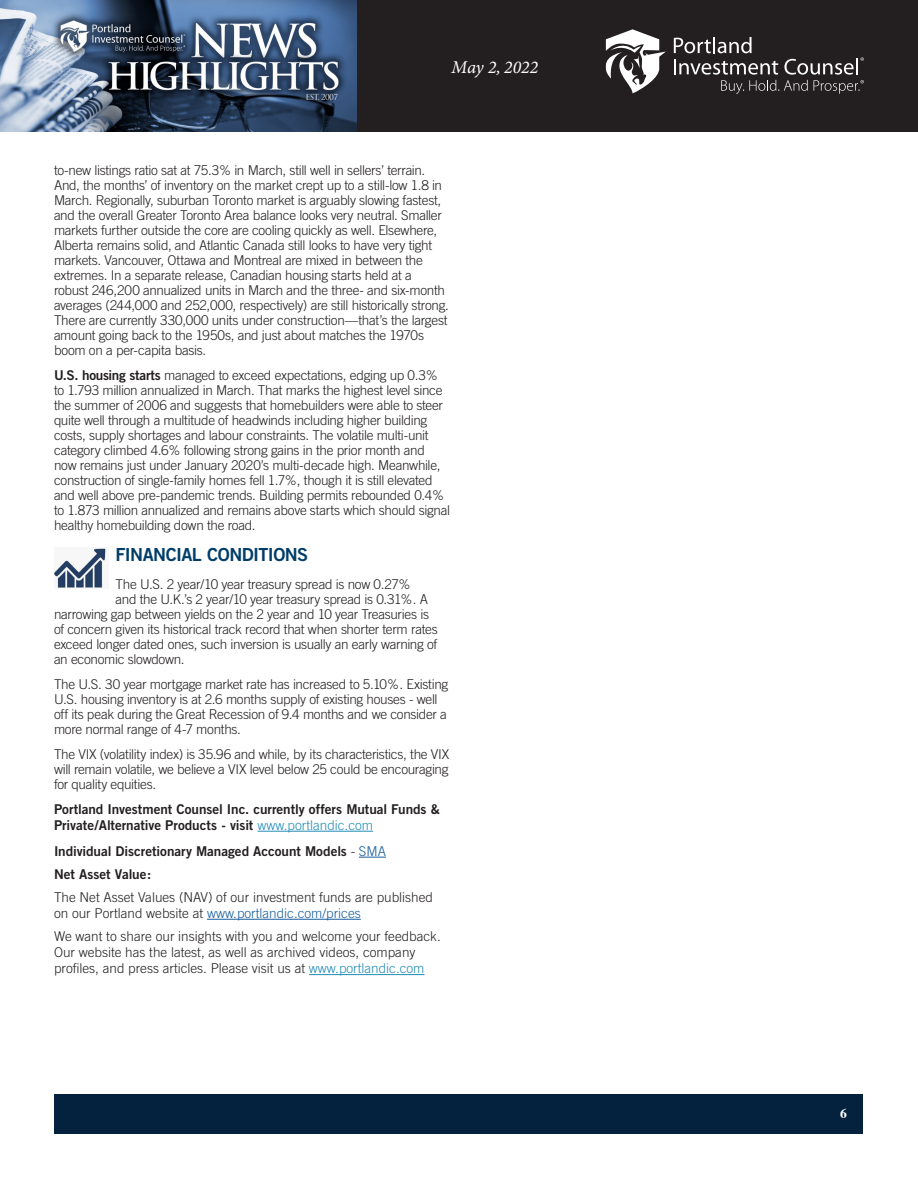
<style>
.page{position:relative;width:918px;height:1188px;background:#fff}
.page>*{position:absolute;margin:0;border:0;box-sizing:border-box;transform-origin:0 0}
.Article_-_Body{font:18px "Trade Gothic Bold Two";letter-spacing:-.03em;color:#003e69}
.t1{font:italic 18px "Minion Variable Concept";color:#fff}
.Article_-_Body-2{font:300 13.5px/15px "Trade Gothic";letter-spacing:-.02em;color:#231f20}
.Article_-_Body-3{font:300 13.5px/16.2px "Trade Gothic";color:#231f20}
.Article_-_Body-4{font:13.5px/16.2px "Trade Gothic Bold Two";letter-spacing:-.005em;color:#231f20}
.t2{font:700 13.5px "Times";color:#fff}
.s1{font-family:"Trade Gothic Bold Two";font-weight:400}
.s2{font-family:"Trade Gothic";font-weight:300;color:#218cb6}
.s3{font-family:"Trade Gothic";font-weight:300}
.s4{font-family:"Trade Gothic";font-weight:300;color:#175d9e}
.s5{color:#175d9e}
.s6{color:#218cb6}
</style>
<div class="page">
<div style="left:356px;top:0;width:562px;height:132px;background:#231f20"></div>
<img style="left:0;top:0;width:356px;height:132px">
<svg style="left:674px;top:37px;width:190px;height:57px"></svg>
<svg style="left:606px;top:29px;width:60px;height:64px"></svg>
<div style="left:55px;top:1094px;width:808px;height:39px;background:#04213e"></div>
<hr style="left:258px;top:831px;width:115px;height:1px;background:#218cb6">
<svg style="left:359px;top:857px;width:27px;height:1px"></svg>
<hr style="left:207px;top:919px;width:154px;height:1px;background:#175d9e">
<hr style="left:309px;top:974px;width:116px;height:1px;background:#218cb6">
<img style="left:54px;top:548px;width:52px;height:40px">
<h1 class="t1" style="left:452px;top:55px;width:88px">May 2, 2022</h1>
<p class="Article_-_Body-2" style="left:54px;top:162px;width:396px">to-new listings ratio sat at 75.3% in March, still well in sellers’ terrain.<br>And, the months’ of inventory on the market crept up to a still-low 1.8 in March. Regionally, suburban Toronto market is arguably slowing fastest, and the overall Greater Toronto Area balance looks very neutral. Smaller markets further outside the core are cooling quickly as well. Elsewhere, Alberta remains solid, and Atlantic Canada still looks to have very tight markets. Vancouver, Ottawa and Montreal are mixed in between the extremes. In a separate release, Canadian housing starts held at a robust 246,200 annualized units in March and the three- and six-month averages (244,000 and 252,000, respectively) are still historically strong.<br>There are currently 330,000 units under construction—that’s the largest amount going back to the 1950s, and just about matches the 1970s boom on a per-capita basis.</p>
<p class="Article_-_Body-2" style="left:54px;top:367px;width:398px"><span class="s1">U.S. housing starts</span> managed to exceed expectations, edging up 0.3% to 1.793 million annualized in March. That marks the highest level since the summer of 2006 and suggests that homebuilders were able to steer quite well through a multitude of headwinds including higher building costs, supply shortages and labour constraints. The volatile multi-unit category climbed 4.6% following strong gains in the prior month and now remains just under January 2020’s multi-decade high. Meanwhile, construction of single-family homes fell 1.7%, though it is still elevated and well above pre-pandemic trends. Building permits rebounded 0.4% to 1.873 million annualized and remains above starts which should signal healthy homebuilding down the road.</p>
<p class="Article_-_Body" style="left:116px;top:543px;width:194px">FINANCIAL CONDITIONS</p>
<p class="Article_-_Body-2" style="left:116px;top:577px;width:296px">The U.S. 2 year/10 year treasury spread is now 0.27%</p>
<p class="Article_-_Body-2" style="left:116px;top:592px;width:314px">and the U.K.’s 2 year/10 year treasury spread is 0.31%. A</p>
<p class="Article_-_Body-2" style="left:54px;top:607px;width:377px">narrowing gap between yields on the 2 year and 10 year Treasuries is</p>
<p class="Article_-_Body-2" style="left:54px;top:622px;width:385px">of concern given its historical track record that when shorter term rates</p>
<p class="Article_-_Body-2" style="left:54px;top:637px;width:385px">exceed longer dated ones, such inversion is usually an early warning of</p>
<p class="Article_-_Body-2" style="left:54px;top:652px;width:132px">an economic slowdown.</p>
<p class="Article_-_Body-2" style="left:54px;top:677px;width:396px">The U.S. 30 year mortgage market rate has increased to 5.10%. Existing U.S. housing inventory is at 2.6 months supply of existing houses - well off its peak during the Great Recession of 9.4 months and we consider a more normal range of 4-7 months.</p>
<p class="Article_-_Body-2" style="left:54px;top:746px;width:397px;text-align:justify">The VIX (volatility index) is 35.96 and while, by its characteristics, the VIX will remain volatile, we believe a VIX level below 25 could be encouraging for quality equities.</p>
<p class="Article_-_Body-4" style="left:54px;top:800px;width:387px">Portland Investment Counsel Inc. currently offers Mutual Funds &amp;<br>Private/Alternative Products - visit <span class="s2">www.portlandic.com</span></p>
<p class="Article_-_Body-4" style="left:54px;top:843px;width:333px">Individual Discretionary Managed Account Models <span class="s3">-</span> <span class="s4">SMA</span></p>
<p class="Article_-_Body-4" style="left:54px;top:866px;width:99px">Net Asset Value:</p>
<p class="Article_-_Body-3" style="left:54px;top:889px;width:381px">The Net Asset Values (NAV) of our investment funds are published on our Portland website at <span class="s5">www.portlandic.com/prices</span></p>
<p class="Article_-_Body-3" style="left:54px;top:928px;width:388px">We want to share our insights with you and welcome your feedback.<br>Our website has the latest, as well as archived videos, company profiles, and press articles. Please visit us at <span class="s6">www.portlandic.com</span></p>
<p class="t2" style="left:840px;top:1100px;width:8px">6</p>
</div>
